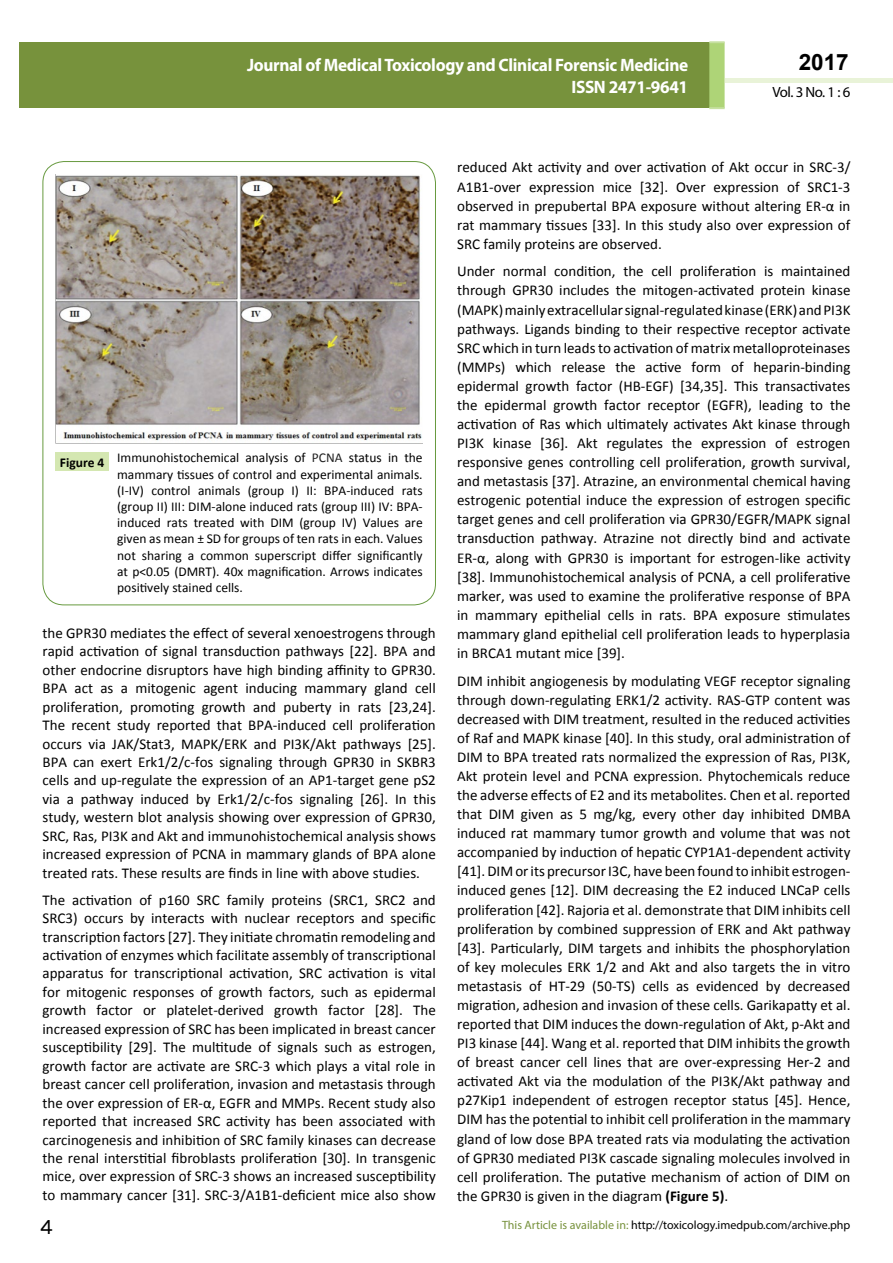
<style>
.page{position:relative;width:893px;height:1263px;background:#fff}
.page>*{position:absolute;margin:0;border:0;box-sizing:border-box;transform-origin:0 0}
.t1{font:25.5px "Tunga";color:#000}
.t2{font:700 22.5px "Arial";color:#000}
.t3{font:700 18px/21.6px "Myriad Pro";letter-spacing:-.02em;color:#fff;text-align:right;scale:.96 1}
.t4{font:700 18px/21.6px "Myriad Pro";color:#fff;text-align:right;scale:.96 1}
.t5{font:15px/19px "Calibri";color:#000;text-align:justify}
.t6{font:14.85px "Myriad Pro";color:#000}
.t7{font:13.5px/16.2px "Calibri";color:#000;text-align:justify}
.t8{font:12px "Myriad Pro";color:#000}
.s1{font-weight:700}
.s2{color:#202020}
.s3{color:#77923c}
</style>
<div class="page">
<hr style="left:725px;top:78px;width:168px;height:4px;background:#e9f3d8">
<div style="left:19px;top:42px;width:690px;height:66px;background:#77923c"></div>
<div style="left:709px;top:42px;width:16px;height:66px;background:#aed477;border:1px solid #c6e0a1"></div>
<img style="left:56px;top:175px;width:367px;height:269px">
<div style="left:56px;top:452px;width:53px;height:19px;background:#d4e7b1"></div>
<p class="t4" style="left:517px;top:53px;width:198px">ARCHIVOS DE MEDICINA<br>ISSN 1698-9465</p>
<h2 class="t2" style="left:799px;top:47px;width:52px">2017</h2>
<p class="t3" style="left:247px;top:54px;width:461px">Journal of Medical Toxicology and Clinical Forensic Medicine<br>ISSN 2471-9641</p>
<p class="t6" style="left:772px;top:83px;width:80px">Vol. 3 No. 1 : 6</p>
<p class="t7" style="left:117px;top:450px;width:307px;text-indent:-57px"><span class="s1">Figure 4</span> Immunohistochemical analysis of <span class="s2">PCNA</span> status in the mammary tissues of control and experimental animals. (I-IV) control animals (group I) II: BPA-induced rats (group II) III: DIM-alone induced rats (group III) IV: BPA&shy;induced rats treated with DIM (group IV) Values are given as mean ± SD for groups of ten rats in each. Values not sharing a common superscript differ significantly at p&lt;0.05 (DMRT). 40x magnification. Arrows indicates positively stained cells.</p>
<p class="t5" style="left:43px;top:624px;width:395px;line-height:18.5px">the GPR30 mediates the effect of several xenoestrogens through rapid activation of signal transduction pathways [22]. BPA and other endocrine disruptors have high binding affinity to GPR30.<br>BPA act as a mitogenic agent inducing mammary gland cell proliferation, promoting growth and puberty in rats [23,24].<br>The recent study reported that BPA-induced cell proliferation occurs via JAK/Stat3, MAPK/ERK and PI3K/Akt pathways [25].<br>BPA can exert Erk1/2/c-fos signaling through GPR30 in SKBR3 cells and up-regulate the expression of an AP1-target gene pS2 via a pathway induced by Erk1/2/c-fos signaling [26]. In this study, western blot analysis showing over expression of GPR30, SRC, Ras, PI3K and Akt and immunohistochemical analysis shows increased expression of PCNA in mammary glands of BPA alone treated rats. These results are finds in line with above studies.</p>
<p class="t5" style="left:43px;top:890px;width:395px;line-height:18.5px">The activation of p160 SRC family proteins (SRC1, SRC2 and SRC3) occurs by interacts with nuclear receptors and specific transcription factors [27]. They initiate chromatin remodeling and activation of enzymes which facilitate assembly of transcriptional apparatus for transcriptional activation, SRC activation is vital for mitogenic responses of growth factors, such as epidermal growth factor or platelet-derived growth factor [28]. The increased expression of SRC has been implicated in breast cancer susceptibility [29]. The multitude of signals such as estrogen, growth factor are activate are SRC-3 which plays a vital role in breast cancer cell proliferation, invasion and metastasis through the over expression of ER-α, EGFR and MMPs. Recent study also reported that increased SRC activity has been associated with carcinogenesis and inhibition of SRC family kinases can decrease the renal interstitial fibroblasts proliferation [30]. In transgenic mice, over expression of SRC-3 shows an increased susceptibility to mammary cancer [31]. SRC-3/A1B1-deficient mice also show</p>
<p class="t5" style="left:457px;top:158px;width:395px">reduced Akt activity and over activation of Akt occur in SRC-3/ A1B1-over expression mice [32]. Over expression of SRC1-3 observed in prepubertal BPA exposure without altering ER-α in rat mammary tissues [33]. In this study also over expression of SRC family proteins are observed.</p>
<p class="t5" style="left:457px;top:262px;width:395px">Under normal condition, the cell proliferation is maintained through GPR30 includes the mitogen-activated protein kinase (MAPK) mainly extracellular signal-regulated kinase (ERK) and PI3K pathways. Ligands binding to their respective receptor activate SRC which in turn leads to activation of matrix metalloproteinases (MMPs) which release the active form of heparin-binding epidermal growth factor (HB-EGF) [34,35]. This transactivates the epidermal growth factor receptor (EGFR), leading to the activation of Ras which ultimately activates Akt kinase through PI3K kinase [36]. Akt regulates the expression of estrogen responsive genes controlling cell proliferation, growth survival, and metastasis [37]. Atrazine, an environmental chemical having estrogenic potential induce the expression of estrogen specific target genes and cell proliferation via GPR30/EGFR/MAPK signal transduction pathway. Atrazine not directly bind and activate ER-α, along with GPR30 is important for estrogen-like activity [38]. Immunohistochemical analysis of PCNA, a cell proliferative marker, was used to examine the proliferative response of BPA in mammary epithelial cells in rats. BPA exposure stimulates mammary gland epithelial cell proliferation leads to hyperplasia in BRCA1 mutant mice [39].</p>
<p class="t5" style="left:457px;top:671px;width:395px">DIM inhibit angiogenesis by modulating VEGF receptor signaling through down-regulating ERK1/2 activity. RAS-GTP content was decreased with DIM treatment, resulted in the reduced activities of Raf and MAPK kinase [40]. In this study, oral administration of DIM to BPA treated rats normalized the expression of Ras, PI3K, Akt protein level and PCNA expression. Phytochemicals reduce the adverse effects of E2 and its metabolites. Chen et al. reported that DIM given as 5 mg/kg, every other day inhibited DMBA induced rat mammary tumor growth and volume that was not accompanied by induction of hepatic CYP1A1-dependent activity [41]. DIM or its precursor I3C, have been found to inhibit estrogen&shy;induced genes [12]. DIM decreasing the E2 induced LNCaP cells proliferation [42]. Rajoria et al. demonstrate that DIM inhibits cell proliferation by combined suppression of ERK and Akt pathway [43]. Particularly, DIM targets and inhibits the phosphorylation of key molecules ERK 1/2 and Akt and also targets the in vitro metastasis of HT-29 (50-TS) cells as evidenced by decreased migration, adhesion and invasion of these cells. Garikapatty et al. reported that DIM induces the down-regulation of Akt, p-Akt and PI3 kinase [44]. Wang et al. reported that DIM inhibits the growth of breast cancer cell lines that are over-expressing Her-2 and activated Akt via the modulation of the PI3K/Akt pathway and p27Kip1 independent of estrogen receptor status [45]. Hence, DIM has the potential to inhibit cell proliferation in the mammary gland of low dose BPA treated rats via modulating the activation of GPR30 mediated PI3K cascade signaling molecules involved in cell proliferation. The putative mechanism of action of DIM on the GPR30 is given in the diagram <span class="s1">(Figure 5)</span>.</p>
<h1 class="t1" style="left:40px;top:1210px;width:15px">4</h1>
<p class="t8" style="left:502px;top:1218px;width:350px"><span class="s3">This Article is available in:</span> http://toxicology.imedpub.com/archive.php</p>
</div>
